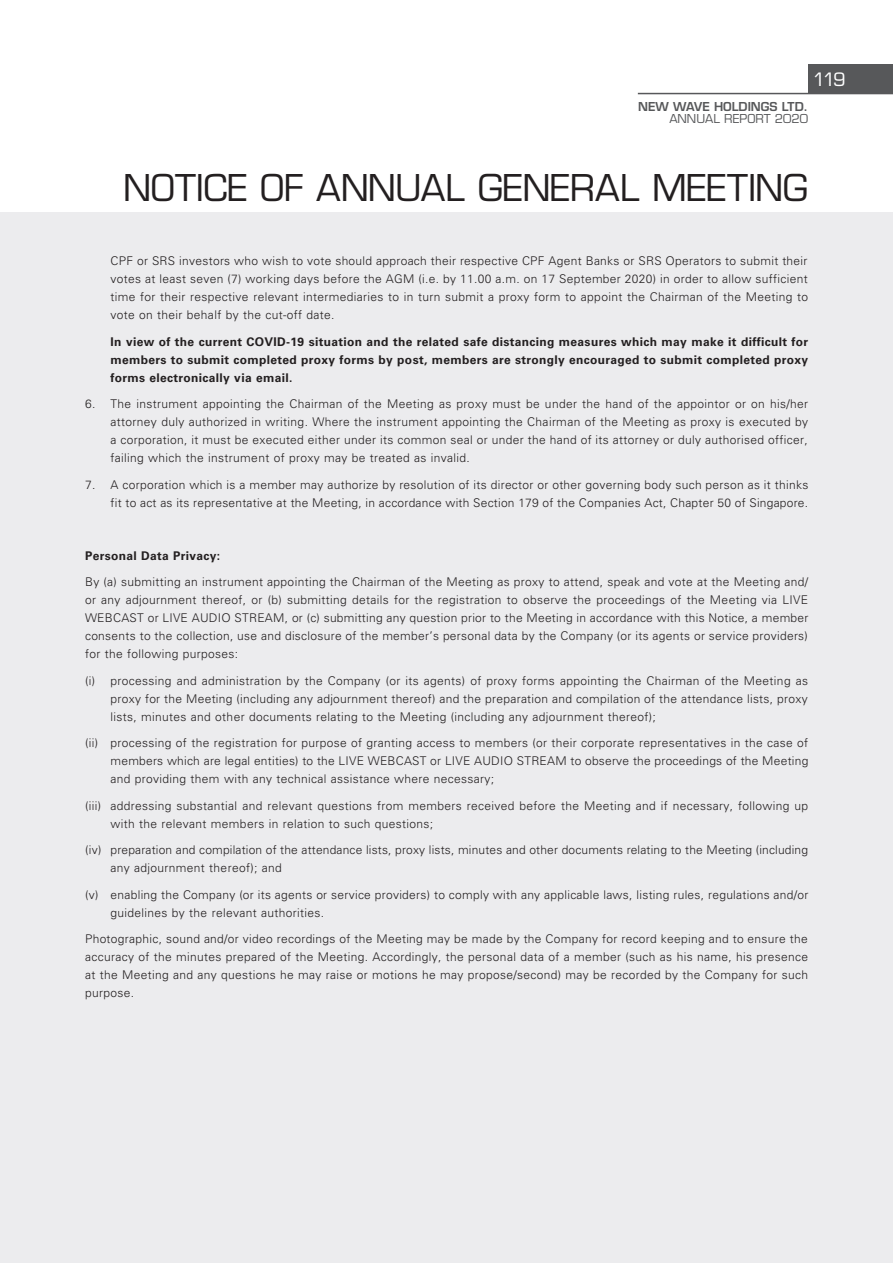
<style>
.page{position:relative;width:893px;height:1263px;background:#fff}
.page>*{position:absolute;margin:0;border:0;box-sizing:border-box;transform-origin:0 0}
.t1{font:36px "Eurostile LT Std";letter-spacing:-.01em;color:#231f20}
.t2{font:18px "Eurostile LT Std";color:#fff}
._10_E_Notes_Text{font:300 12px/18px "Univers LT Std";letter-spacing:.03em;color:#231f20;text-align:justify}
._10_E_Notes_Text-2{font:700 12px/18px "Univers LT Std";letter-spacing:.03em;color:#231f20;text-align:justify}
.t3{font:600 12px "Eurostile LT Std";color:#57585a}
.t4{font:12px "Eurostile LT Std";color:#57585a}
</style>
<div class="page">
<div style="left:0;top:213px;width:893px;height:1050px;background:#ececee"></div>
<div style="left:808px;top:64px;width:85px;height:30px;background:#57585a"></div>
<hr style="left:638px;top:93px;width:255px;height:1px;background:#57585a">
<h2 class="t2" style="left:813px;top:69px;width:34px">119</h2>
<p class="t3" style="left:638px;top:99px;width:171px">NEW WAVE HOLDINGS LTD.</p>
<p class="t4" style="left:669px;top:111px;width:140px">ANNUAL REPORT 2020</p>
<h1 class="t1" style="left:123px;top:166px;width:686px">NOTICE OF ANNUAL GENERAL MEETING</h1>
<p class="_10_E_Notes_Text" style="left:111px;top:252px;width:699px">CPF or SRS investors who wish to vote should approach their respective CPF Agent Banks or SRS Operators to submit their votes at least seven (7) working days before the AGM (i.e. by 11.00 a.m. on 17 September 2020) in order to allow sufficient time for their respective relevant intermediaries to in turn submit a proxy form to appoint the Chairman of the Meeting to vote on their behalf by the cut-off date.</p>
<p class="_10_E_Notes_Text-2" style="left:111px;top:332px;width:699px">In view of the current COVID-19 situation and the related safe distancing measures which may make it difficult for members to submit completed proxy forms by post, members are strongly encouraged to submit completed proxy forms electronically via email.</p>
<p class="_10_E_Notes_Text" style="left:111px;top:395px;width:699px;text-indent:-26px">6. The instrument appointing the Chairman of the Meeting as proxy must be under the hand of the appointor or on his/her attorney duly authorized in writing. Where the instrument appointing the Chairman of the Meeting as proxy is executed by a corporation, it must be executed either under its common seal or under the hand of its attorney or duly authorised officer, failing which the instrument of proxy may be treated as invalid.</p>
<p class="_10_E_Notes_Text" style="left:85px;top:475px;width:725px;text-align:right">7. A corporation which is a member may authorize by resolution of its director or other governing body such person as it thinks fit to act as its representative at the Meeting, in accordance with Section 179 of the Companies Act, Chapter 50 of Singapore.</p>
<p class="_10_E_Notes_Text-2" style="left:85px;top:546px;width:137px">Personal Data Privacy:</p>
<p class="_10_E_Notes_Text" style="left:85px;top:573px;width:725px">By (a) submitting an instrument appointing the Chairman of the Meeting as proxy to attend, speak and vote at the Meeting and/ or any adjournment thereof, or (b) submitting details for the registration to observe the proceedings of the Meeting via LIVE WEBCAST or LIVE AUDIO STREAM, or (c) submitting any question prior to the Meeting in accordance with this Notice, a member consents to the collection, use and disclosure of the member’s personal data by the Company (or its agents or service providers) for the following purposes:</p>
<p class="_10_E_Notes_Text" style="left:111px;top:671px;width:699px;text-indent:-26px">(i) processing and administration by the Company (or its agents) of proxy forms appointing the Chairman of the Meeting as proxy for the Meeting (including any adjournment thereof) and the preparation and compilation of the attendance lists, proxy lists, minutes and other documents relating to the Meeting (including any adjournment thereof);</p>
<p class="_10_E_Notes_Text" style="left:111px;top:734px;width:699px;text-indent:-26px">(ii) processing of the registration for purpose of granting access to members (or their corporate representatives in the case of members which are legal entities) to the LIVE WEBCAST or LIVE AUDIO STREAM to observe the proceedings of the Meeting and providing them with any technical assistance where necessary;</p>
<p class="_10_E_Notes_Text" style="left:111px;top:796px;width:699px;text-indent:-26px">(iii) addressing substantial and relevant questions from members received before the Meeting and if necessary, following up with the relevant members in relation to such questions;</p>
<p class="_10_E_Notes_Text" style="left:111px;top:841px;width:699px;text-indent:-26px">(iv) preparation and compilation of the attendance lists, proxy lists, minutes and other documents relating to the Meeting (including any adjournment thereof); and</p>
<p class="_10_E_Notes_Text" style="left:111px;top:885px;width:699px;text-indent:-26px">(v) enabling the Company (or its agents or service providers) to comply with any applicable laws, listing rules, regulations and/or guidelines by the relevant authorities.</p>
<p class="_10_E_Notes_Text" style="left:85px;top:930px;width:725px">Photographic, sound and/or video recordings of the Meeting may be made by the Company for record keeping and to ensure the accuracy of the minutes prepared of the Meeting. Accordingly, the personal data of a member (such as his name, his presence at the Meeting and any questions he may raise or motions he may propose/second) may be recorded by the Company for such purpose.</p>
</div>
